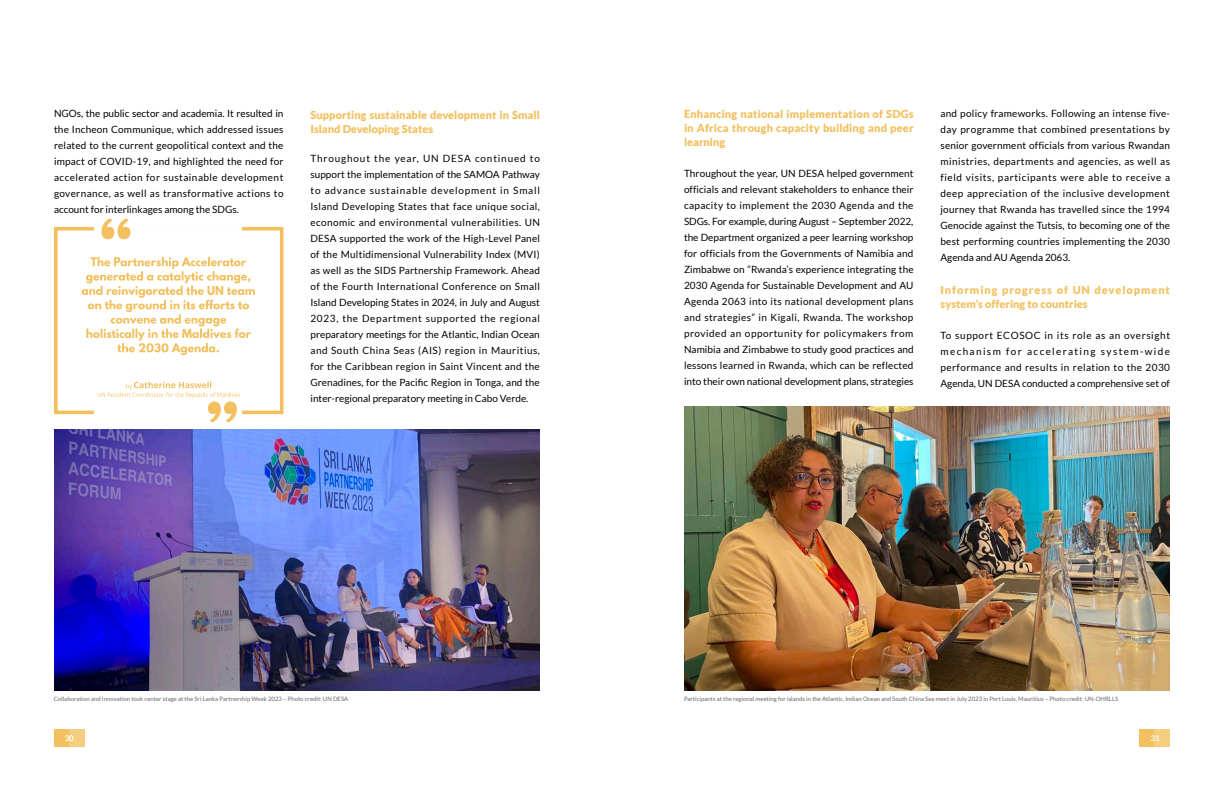
<style>
.page{position:relative;width:1224px;height:792px;background:#fff}
.page>*{position:absolute;margin:0;border:0;box-sizing:border-box;transform-origin:0 0}
.t1{font:900 11px/14px "Lato";letter-spacing:.005em;color:#f2c05e}
.t2{font:900 11px/14px "Lato";letter-spacing:.085em;color:#f2c05e}
.t3{font:10px/16px "Lato";color:#000;text-align:justify}
.t4{font:700 8px "Lato";color:#fff}
.t5{font:6px "Lato";color:#666}
</style>
<div class="page">
<div style="left:54px;top:729px;width:15px;height:18px;background:#f2c05e"></div>
<div style="left:69px;top:729px;width:15px;height:18px;background:#f5cd7e"></div>
<div style="left:1140px;top:729px;width:15px;height:18px;background:#f2c05e"></div>
<div style="left:1155px;top:729px;width:15px;height:18px;background:#f5cd7e"></div>
<img style="left:54px;top:429px;width:486px;height:261px">
<img style="left:684px;top:406px;width:486px;height:284px">
<div style="left:54px;top:227px;width:230px;height:187px;border:4px solid #f2c05e"></div>
<div style="left:94px;top:227px;width:148px;height:187px;background:#fff"></div>
<svg style="left:82px;top:257px;width:173px;height:98px"></svg>
<svg style="left:102px;top:218px;width:28px;height:21px"></svg>
<svg style="left:98px;top:382px;width:142px;height:41px"></svg>
<p class="t3" style="left:54px;top:105px;width:231px">NGOs, the public sector and academia. It resulted in the Incheon Communique, which addressed issues related to the current geopolitical context and the impact of COVID-19, and highlighted the need for accelerated action for sustainable development governance, as well as transformative actions to account for interlinkages among the SDGs.</p>
<p class="t1" style="left:310px;top:107px;width:231px">Supporting sustainable development in Small<br>Island Developing States</p>
<p class="t3" style="left:310px;top:150px;width:231px">Throughout the year, UN DESA continued to support the implementation of the SAMOA Pathway to advance sustainable development in Small Island Developing States that face unique social, economic and environmental vulnerabilities. UN DESA supported the work of the High-Level Panel of the Multidimensional Vulnerability Index (MVI) as well as the SIDS Partnership Framework. Ahead of the Fourth International Conference on Small Island Developing States in 2024, in July and August 2023, the Department supported the regional preparatory meetings for the Atlantic, Indian Ocean and South China Seas (AIS) region in Mauritius, for the Caribbean region in Saint Vincent and the Grenadines, for the Pacific Region in Tonga, and the inter-regional preparatory meeting in Cabo Verde.</p>
<p class="t5" style="left:54px;top:696px;width:296px">Collaboration and Innovation took center stage at the Sri Lanka Partnership Week 2023 – Photo credit: UN DESA</p>
<p class="t1" style="left:684px;top:106px;width:231px;text-align:justify">Enhancing national implementation of SDGs in Africa through capacity building and peer learning</p>
<p class="t3" style="left:684px;top:165px;width:231px">Throughout the year, UN DESA helped government officials and relevant stakeholders to enhance their capacity to implement the 2030 Agenda and the SDGs. For example, during August – September 2022, the Department organized a peer learning workshop for officials from the Governments of Namibia and Zimbabwe on “Rwanda’s experience integrating the 2030 Agenda for Sustainable Development and AU Agenda 2063 into its national development plans and strategies” in Kigali, Rwanda. The workshop provided an opportunity for policymakers from Namibia and Zimbabwe to study good practices and lessons learned in Rwanda, which can be reflected into their own national development plans, strategies</p>
<p class="t3" style="left:941px;top:105px;width:231px">and policy frameworks. Following an intense five&shy;day programme that combined presentations by senior government officials from various Rwandan ministries, departments and agencies, as well as field visits, participants were able to receive a deep appreciation of the inclusive development journey that Rwanda has travelled since the 1994<br>Genocide against the Tutsis, to becoming one of the best performing countries implementing the 2030<br>Agenda and AU Agenda 2063.</p>
<p class="t2" style="left:940px;top:282px;width:231px">Informing progress of UN development system’s offering to countries</p>
<p class="t3" style="left:940px;top:327px;width:231px">To support ECOSOC in its role as an oversight mechanism for accelerating system-wide performance and results in relation to the 2030<br>Agenda, UN DESA conducted a comprehensive set of</p>
<p class="t5" style="left:684px;top:696px;width:436px">Participants at the regional meeting for islands in the Atlantic, Indian Ocean and South China Sea meet in July 2023 in Port Louis, Mauritius – Photo credit: UN-OHRLLS</p>
<p class="t4" style="left:65px;top:733px;width:11px">30</p>
<p class="t4" style="left:1150px;top:733px;width:11px">31</p>
</div>
